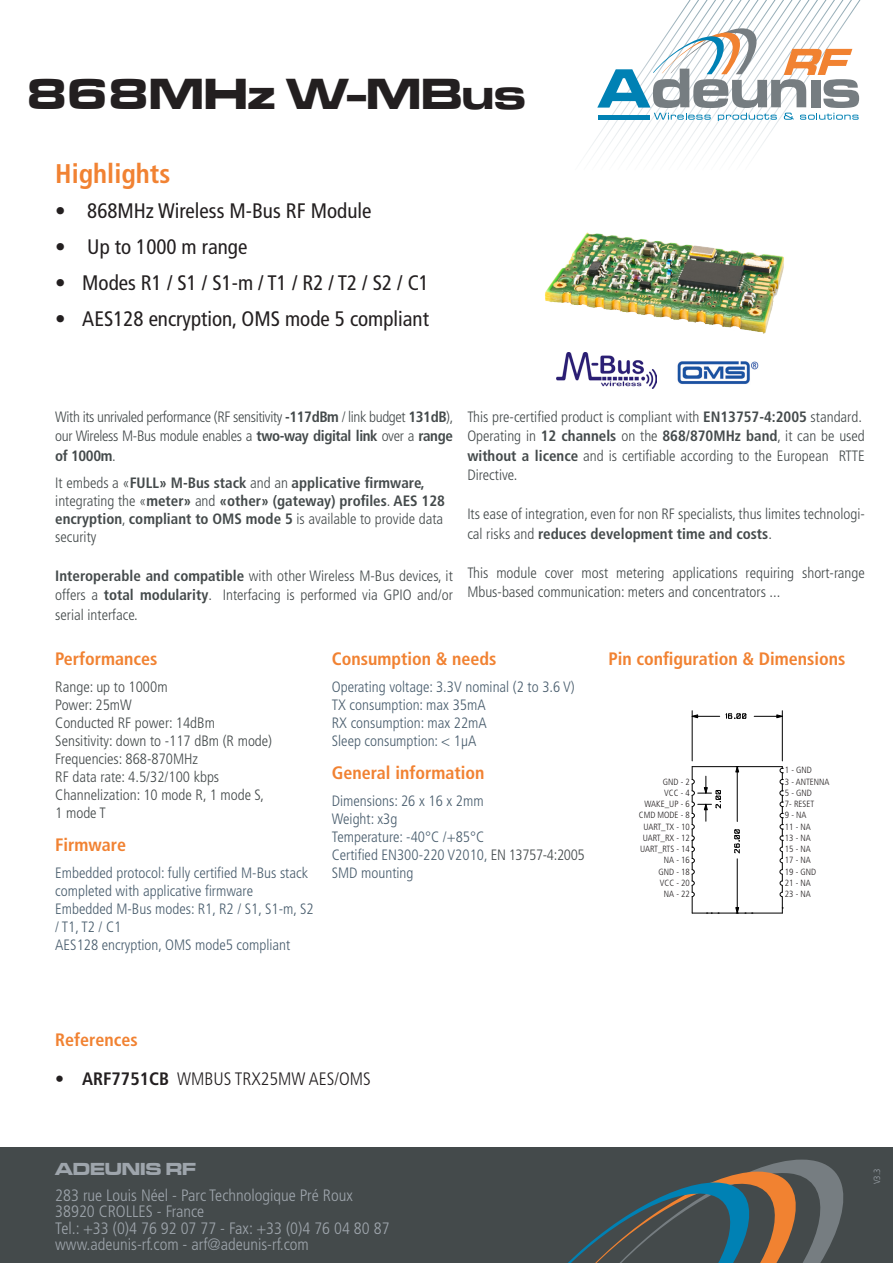
<style>
.page{position:relative;width:893px;height:1263px;background:#fff}
.page>*{position:absolute;margin:0;border:0;box-sizing:border-box;transform-origin:0 0}
.t1{font:45px "ft 77";color:#231f20}
.t2{font:700 condensed 27px "Frutiger LT";color:#f18232}
.t3{font:condensed 21px "Frutiger LT";color:#231f20}
.Titres_gris_1er_nive{font:700 condensed 18px "Frutiger LT";color:#f18232}
.t4{font:300 condensed 18px "Frutiger LT";color:#231f20}
.t5{font:18px "ft 77";color:#9ea5ac}
.t6{font:300 condensed 16.5px "Frutiger LT";color:#9ea5ac}
.t7{font:300 condensed 15px/19.5px "Frutiger LT";color:#444a4b;text-align:justify}
.Titres_gris_1er_nive-2{font:300 condensed 15px/18px "Frutiger LT";color:#4a5e6e}
.t8{font:700 condensed 15px/18px "Frutiger LT";color:#444a4b}
.t9{font:300 condensed 9px "Frutiger LT";color:#231f20}
.t10{font:300 condensed 9px "Frutiger LT";letter-spacing:-.02em;color:#231f20}
.Titres_gris_1er_nive-3{font:300 condensed 9px "Frutiger LT";color:#9ea5ac}
.s1{font-weight:700}
.s2{font-weight:300}
.s3{color:#444a4b}
</style>
<div class="page">
<svg style="left:586px;top:0;width:275px;height:158px"></svg>
<hr style="left:598px;top:116px;width:52px;height:4px;background:#0081b4">
<div style="left:0;top:1148px;width:893px;height:115px;background:#444a4b"></div>
<svg style="left:568px;top:1159px;width:276px;height:104px"></svg>
<img style="left:545px;top:232px;width:239px;height:121px">
<img style="left:556px;top:353px;width:101px;height:36px">
<img style="left:677px;top:361px;width:82px;height:23px">
<hr style="left:752px;top:913px;width:30px;height:1px;background:#000">
<hr style="left:692px;top:766px;width:90px;height:1px;background:#000">
<svg style="left:779px;top:766px;width:5px;height:147px"></svg>
<svg style="left:754px;top:714px;width:28px;height:4px"></svg>
<hr style="left:692px;top:711px;width:1px;height:50px;background:#000">
<hr style="left:782px;top:711px;width:1px;height:50px;background:#000">
<svg style="left:692px;top:713px;width:55px;height:6px"></svg>
<svg style="left:691px;top:766px;width:62px;height:148px"></svg>
<p class="t1" style="left:26px;top:63px;width:501px">868MHz W-MBus</p>
<p class="t2" style="left:55px;top:158px;width:117px">Highlights</p>
<p class="t3" style="left:55px;top:198px;width:318px">• 868MHz Wireless M-Bus RF Module</p>
<p class="t3" style="left:55px;top:234px;width:194px">• Up to 1000 m range</p>
<p class="t3" style="left:55px;top:270px;width:375px">• ModesR1/S1/S1-m/T1/R2/T2/S2/C1</p>
<p class="t3" style="left:55px;top:306px;width:375px">• AES128 encryption, OMS mode 5 compliant</p>
<p class="t7" style="left:55px;top:407px;width:400px">With its unrivaled performance (RF sensitivity <span class="s1">-117dBm</span> / link budget <span class="s1">131dB</span>), our Wireless M-Bus module enables a <span class="s1">two-way digital link</span> over a <span class="s1">range of 1000m</span>.</p>
<p class="t8" style="left:55px;top:473px;width:391px"><span class="s2">It embeds a «</span>FULL» M-Bus stack <span class="s2">and an</span> applicative firmware, <span class="s2">integrating the «</span>meter» <span class="s2">and</span> «other» (gateway) profiles<span class="s2">.</span> AES 128 encryption<span class="s2">,</span> compliant to OMS mode 5 <span class="s2">is available to provide data security</span></p>
<p class="t7" style="left:55px;top:566px;width:399px"><span class="s1">Interoperable and compatible</span> with other Wireless M-Bus devices, it offers a <span class="s1">total modularity</span>. Interfacing is performed via GPIO and/or serial interface.</p>
<p class="t7" style="left:467px;top:407px;width:396px">This pre-certified product is compliant with <span class="s1">EN13757-4:2005</span> standard.</p>
<p class="t7" style="left:467px;top:426px;width:399px">Operating in <span class="s1">12 channels</span> on the <span class="s1">868/870MHz band</span>, it can be used <span class="s1">without a licence</span> and is certifiable according to the European RTTE Directive.</p>
<p class="t7" style="left:467px;top:504px;width:399px">Its ease of integration, even for non RF specialists, thus limites technologi&shy;cal risks and <span class="s1">reduces development time and costs</span>.</p>
<p class="t7" style="left:467px;top:563px;width:399px">This module cover most metering applications requiring short-range<br>Mbus-based communication: meters and concentrators ...</p>
<p class="Titres_gris_1er_nive" style="left:55px;top:648px;width:104px">Performances</p>
<p class="t7" style="left:55px;top:678px;width:114px">Range: up to 1000m</p>
<p class="t7" style="left:55px;top:696px;width:78px">Power: 25mW</p>
<p class="t7" style="left:55px;top:714px;width:161px">Conducted RF power: 14dBm</p>
<p class="t7" style="left:55px;top:732px;width:218px">Sensitivity: down to -117 dBm (R mode)</p>
<p class="t7" style="left:55px;top:750px;width:144px">Frequencies: 868-870MHz</p>
<p class="t7" style="left:55px;top:768px;width:165px">RF data rate: 4.5/32/100 kbps</p>
<p class="t7" style="left:55px;top:786px;width:210px">Channelization: 10 mode R, 1 mode S,</p>
<p class="t7" style="left:55px;top:804px;width:52px">1 mode T</p>
<p class="Titres_gris_1er_nive" style="left:55px;top:834px;width:72px">Firmware</p>
<p class="Titres_gris_1er_nive-2" style="left:55px;top:864px;width:254px">Embedded protocol: fully certified M-Bus stack completed with applicative firmware</p>
<p class="Titres_gris_1er_nive-2" style="left:55px;top:900px;width:260px">Embedded M-Bus modes: R1, R2 / S1, S1-m, S2 / T1, T2 / C1</p>
<p class="Titres_gris_1er_nive-2" style="left:55px;top:936px;width:236px">AES128 encryption, OMS mode5 compliant</p>
<p class="Titres_gris_1er_nive" style="left:332px;top:648px;width:166px">Consumption &amp; needs</p>
<p class="Titres_gris_1er_nive-2" style="left:332px;top:678px;width:244px">Operating voltage: 3.3V nominal (2 to 3.6 V)</p>
<p class="Titres_gris_1er_nive-2" style="left:332px;top:696px;width:155px">TX consumption: max 35mA</p>
<p class="Titres_gris_1er_nive-2" style="left:332px;top:714px;width:156px">RX consumption: max 22mA</p>
<p class="Titres_gris_1er_nive-2" style="left:332px;top:732px;width:146px">Sleep consumption: &lt; 1μA</p>
<p class="Titres_gris_1er_nive" style="left:332px;top:762px;width:154px">General information</p>
<p class="Titres_gris_1er_nive-2" style="left:332px;top:792px;width:153px">Dimensions: 26 x 16 x 2mm</p>
<p class="Titres_gris_1er_nive-2" style="left:332px;top:810px;width:67px">Weight: x3g</p>
<p class="Titres_gris_1er_nive-2" style="left:332px;top:828px;width:154px">Temperature: -40°C /+85°C</p>
<p class="Titres_gris_1er_nive-2" style="left:332px;top:846px;width:254px">Certified EN300-220 V2010, <span class="s3">EN 13757-4:2005</span></p>
<p class="Titres_gris_1er_nive-2" style="left:332px;top:864px;width:83px">SMD mounting</p>
<p class="Titres_gris_1er_nive" style="left:608px;top:648px;width:238px">Pin configuration &amp; Dimensions</p>
<p class="t9" style="left:663px;top:776px;width:28px">GND - 2</p>
<p class="t9" style="left:664px;top:788px;width:27px">VCC - 4</p>
<p class="t9" style="left:644px;top:799px;width:47px">WAKE_UP - 6</p>
<p class="t9" style="left:639px;top:810px;width:52px">CMD MODE - 8</p>
<p class="t9" style="left:643px;top:821px;width:48px">UART_TX - 10</p>
<p class="t9" style="left:643px;top:833px;width:49px">UART_RX - 12</p>
<p class="t10" style="left:640px;top:844px;width:51px">UART_RTS - 14</p>
<p class="t9" style="left:664px;top:855px;width:27px">NA - 16</p>
<p class="t9" style="left:659px;top:866px;width:33px">GND - 18</p>
<p class="t9" style="left:660px;top:878px;width:31px">VCC - 20</p>
<p class="t9" style="left:664px;top:889px;width:27px">NA - 22</p>
<p class="t9" style="left:785px;top:765px;width:28px">1 - GND</p>
<p class="t9" style="left:785px;top:776px;width:46px">3 - ANTENNA</p>
<p class="t9" style="left:785px;top:788px;width:28px">5 - GND</p>
<p class="t9" style="left:785px;top:799px;width:31px">7- RESET</p>
<p class="t9" style="left:785px;top:810px;width:23px">9 - NA</p>
<p class="t9" style="left:785px;top:821px;width:27px">11 - NA</p>
<p class="t9" style="left:785px;top:833px;width:27px">13 - NA</p>
<p class="t9" style="left:785px;top:844px;width:27px">15 - NA</p>
<p class="t9" style="left:785px;top:855px;width:27px">17 - NA</p>
<p class="t9" style="left:785px;top:866px;width:33px">19 - GND</p>
<p class="t9" style="left:785px;top:878px;width:27px">21 - NA</p>
<p class="t9" style="left:785px;top:889px;width:27px">23 - NA</p>
<p class="Titres_gris_1er_nive" style="left:55px;top:1029px;width:84px">References</p>
<p class="t4" style="left:55px;top:1068px;width:317px"><span class="s1">• ARF7751CB</span> WMBUS TRX25MW AES/OMS</p>
<p class="t5" style="left:55px;top:1157px;width:142px">ADEUNIS RF</p>
<p class="t6" style="left:55px;top:1185px;width:299px">283 rue Louis Néel - Parc Technologique Pré Roux</p>
<p class="t6" style="left:55px;top:1202px;width:150px">38920 CROLLES - France</p>
<p class="t6" style="left:55px;top:1218px;width:336px">Tel.: +33 (0)4 76 92 07 77 - Fax: +33 (0)4 76 04 80 87</p>
<p class="t6" style="left:55px;top:1235px;width:255px">www.adeunis-rf.com - arf@adeunis-rf.com</p>
<p class="Titres_gris_1er_nive-3" style="left:872px;top:1184px;width:17px;rotate:-90deg">V3.3</p>
</div>
